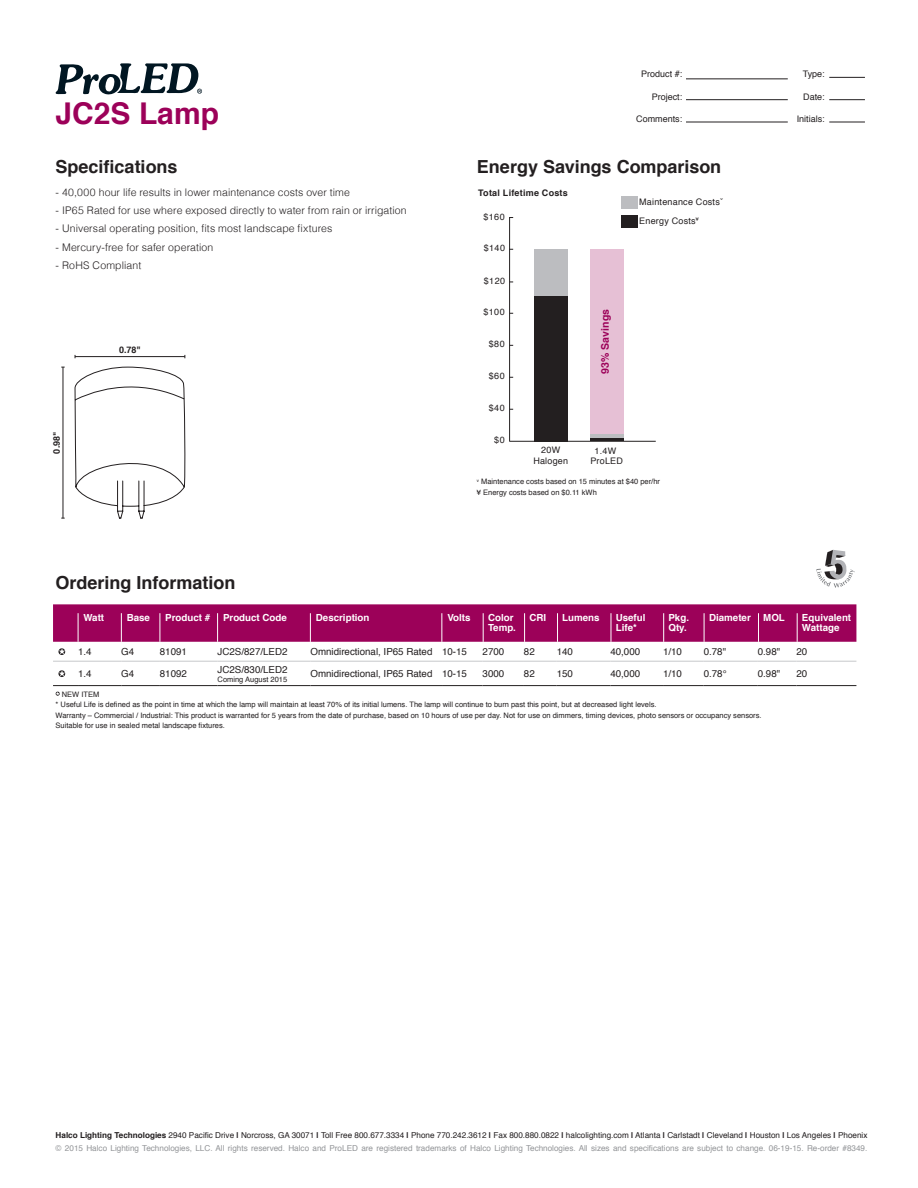
<style>
.page{position:relative;width:918px;height:1188px;background:#fff}
.page>*{position:absolute;margin:0;border:0;box-sizing:border-box;transform-origin:0 0}
.t1{font:700 30px "Helvetica";color:#9c0159}
.t2{font:700 18px "Helvetica";color:#231f20}
.t3{font:300 10.5px "Helvetica";letter-spacing:.01em;color:#231f20}
.t4{font:700 10.5px "Helvetica";letter-spacing:.01em;color:#9c0159}
.t5{font:9.75px "Helvetica";color:#231f20}
.t6{font:700 9.75px/9.9px "Helvetica";color:#fff}
.t7{font:9px/10.5px "Helvetica";letter-spacing:.025em;color:#231f20;text-align:center}
.t8{font:9px "Helvetica";color:#231f20}
.t9{font:700 9px "Helvetica";letter-spacing:.025em;color:#231f20}
.t10{font:8.1px "Helvetica";color:#231f20}
.t11{font:8.1px "Helvetica";color:#939598}
.t12{font:7.5px/10.5px "Helvetica";color:#231f20}
.s1{font-weight:700}
</style>
<div class="page">
<svg style="left:56px;top:63px;width:146px;height:31px"></svg>
<hr style="left:686px;top:79px;width:102px;height:1px;background:#231f20">
<hr style="left:829px;top:77px;width:36px;height:1px;background:#231f20">
<hr style="left:686px;top:99px;width:102px;height:1px;background:#231f20">
<hr style="left:829px;top:99px;width:36px;height:1px;background:#231f20">
<hr style="left:686px;top:122px;width:102px;height:1px;background:#231f20">
<hr style="left:829px;top:122px;width:36px;height:1px;background:#231f20">
<div style="left:621px;top:196px;width:16px;height:13px;background:#bcbdc0"></div>
<div style="left:621px;top:215px;width:16px;height:13px;background:#231f20"></div>
<hr style="left:510px;top:441px;width:146px;height:1px;background:#231f20">
<div style="left:535px;top:295px;width:33px;height:146px;background:#231f20"></div>
<div style="left:535px;top:249px;width:33px;height:46px;background:#bcbdc0"></div>
<svg style="left:590px;top:437px;width:34px;height:4px"></svg>
<hr style="left:590px;top:434px;width:34px;height:3px;background:#bcbdc0">
<hr style="left:509px;top:217px;width:1px;height:225px;background:#231f20">
<div style="left:590px;top:249px;width:34px;height:185px;background:#e6c0d5"></div>
<svg style="left:53px;top:685px;width:25px;height:1px"></svg>
<hr style="left:78px;top:685px;width:43px;height:1px;background:#231f20">
<hr style="left:121px;top:685px;width:39px;height:1px;background:#231f20">
<hr style="left:160px;top:685px;width:58px;height:1px;background:#231f20">
<hr style="left:218px;top:685px;width:93px;height:1px;background:#231f20">
<hr style="left:310px;top:685px;width:132px;height:1px;background:#231f20">
<hr style="left:442px;top:685px;width:41px;height:1px;background:#231f20">
<hr style="left:483px;top:685px;width:41px;height:1px;background:#231f20">
<hr style="left:524px;top:685px;width:33px;height:1px;background:#231f20">
<hr style="left:557px;top:685px;width:53px;height:1px;background:#231f20">
<hr style="left:610px;top:685px;width:53px;height:1px;background:#231f20">
<hr style="left:663px;top:685px;width:41px;height:1px;background:#231f20">
<hr style="left:704px;top:685px;width:54px;height:1px;background:#231f20">
<hr style="left:758px;top:685px;width:39px;height:1px;background:#231f20">
<hr style="left:797px;top:685px;width:59px;height:1px;background:#231f20">
<svg style="left:53px;top:661px;width:25px;height:1px"></svg>
<hr style="left:78px;top:661px;width:43px;height:1px;background:#c7c8ca">
<hr style="left:121px;top:661px;width:39px;height:1px;background:#c7c8ca">
<hr style="left:160px;top:661px;width:58px;height:1px;background:#c7c8ca">
<hr style="left:218px;top:661px;width:93px;height:1px;background:#c7c8ca">
<hr style="left:310px;top:661px;width:132px;height:1px;background:#c7c8ca">
<hr style="left:442px;top:661px;width:41px;height:1px;background:#c7c8ca">
<hr style="left:483px;top:661px;width:41px;height:1px;background:#c7c8ca">
<hr style="left:524px;top:661px;width:33px;height:1px;background:#c7c8ca">
<hr style="left:557px;top:661px;width:53px;height:1px;background:#c7c8ca">
<hr style="left:610px;top:661px;width:53px;height:1px;background:#c7c8ca">
<hr style="left:663px;top:661px;width:41px;height:1px;background:#c7c8ca">
<hr style="left:704px;top:661px;width:54px;height:1px;background:#c7c8ca">
<hr style="left:758px;top:661px;width:39px;height:1px;background:#c7c8ca">
<hr style="left:797px;top:661px;width:59px;height:1px;background:#c7c8ca">
<svg style="left:59px;top:648px;width:6px;height:6px"></svg>
<svg style="left:59px;top:670px;width:6px;height:6px"></svg>
<svg style="left:53px;top:604px;width:803px;height:38px;background:#9e085d"></svg>
<svg style="left:56px;top:692px;width:4px;height:4px"></svg>
<hr style="left:75px;top:356px;width:110px;height:1px;background:#231f20">
<hr style="left:63px;top:367px;width:1px;height:151px;background:#231f20">
<svg style="left:74px;top:366px;width:112px;height:153px"></svg>
<svg style="left:816px;top:550px;width:39px;height:38px"></svg>
<h1 class="t1" style="left:56px;top:89px;width:165px">JC2S Lamp</h1>
<h2 class="t2" style="left:56px;top:152px;width:124px">Specifications</h2>
<h3 class="t3" style="left:56px;top:183px;width:296px">- 40,000 hour life results in lower maintenance costs over time</h3>
<h3 class="t3" style="left:56px;top:201px;width:353px">- IP65 Rated for use where exposed directly to water from rain or irrigation</h3>
<h3 class="t3" style="left:56px;top:220px;width:278px">- Universal operating position, fits most landscape fixtures</h3>
<h3 class="t3" style="left:56px;top:238px;width:159px">- Mercury-free for safer operation</h3>
<h3 class="t3" style="left:56px;top:256px;width:87px">- RoHS Compliant</h3>
<p class="t9" style="left:49px;top:454px;width:23px;rotate:-90deg">0.98"</p>
<p class="t9" style="left:119px;top:343px;width:23px">0.78"</p>
<h2 class="t2" style="left:56px;top:569px;width:182px">Ordering Information</h2>
<p class="t8" style="left:641px;top:67px;width:43px">Product #:</p>
<p class="t7" style="left:803px;top:69px;width:24px">Type:</p>
<p class="t8" style="left:652px;top:89px;width:32px">Project:</p>
<p class="t8" style="left:636px;top:112px;width:48px">Comments:</p>
<p class="t7" style="left:803px;top:91px;width:23px">Date:</p>
<p class="t8" style="left:797px;top:112px;width:30px">Initials:</p>
<h2 class="t2" style="left:477px;top:152px;width:246px">Energy Savings Comparison</h2>
<p class="t9" style="left:478px;top:186px;width:91px">Total Lifetime Costs</p>
<p class="t7" style="left:483px;top:212px;width:23px">$160</p>
<p class="t7" style="left:484px;top:243px;width:23px">$140</p>
<p class="t7" style="left:484px;top:276px;width:23px">$120</p>
<p class="t7" style="left:483px;top:307px;width:23px">$100</p>
<p class="t7" style="left:489px;top:339px;width:17px">$80</p>
<p class="t7" style="left:489px;top:371px;width:17px">$60</p>
<p class="t7" style="left:489px;top:403px;width:17px">$40</p>
<p class="t7" style="left:494px;top:435px;width:12px">$0</p>
<p class="t7" style="left:533px;top:445px;width:36px">20W<br>Halogen</p>
<p class="t7" style="left:639px;top:192px;width:85px;line-height:19.2px;text-align:left">Maintenance Costsˇ<br>Energy Costs<sup>¥</sup></p>
<h3 class="t4" style="left:597px;top:374px;width:67px;rotate:-90deg">93% Savings</h3>
<p class="t7" style="left:590px;top:445px;width:34px">1.4W<br>ProLED</p>
<p class="t12" style="left:477px;top:477px;width:185px"><sup>v</sup> Maintenance costs based on 15 minutes at $40 per/hr ¥ Energy costs based on $0.11 kWh</p>
<h3 class="t6" style="left:83px;top:613px;width:22px">Watt</h3>
<h3 class="t6" style="left:127px;top:613px;width:25px">Base</h3>
<h3 class="t6" style="left:165px;top:613px;width:46px">Product #</h3>
<h3 class="t6" style="left:223px;top:613px;width:65px">Product Code</h3>
<h3 class="t6" style="left:316px;top:613px;width:55px">Description</h3>
<h3 class="t6" style="left:447px;top:613px;width:25px">Volts</h3>
<h3 class="t6" style="left:488px;top:613px;width:29px">Color<br>Temp.</h3>
<h3 class="t6" style="left:529px;top:613px;width:18px">CRI</h3>
<h3 class="t6" style="left:562px;top:613px;width:39px">Lumens</h3>
<h3 class="t6" style="left:616px;top:613px;width:31px">Useful<br>Life*</h3>
<h3 class="t6" style="left:668px;top:613px;width:22px">Pkg.<br>Qty.</h3>
<h3 class="t6" style="left:709px;top:613px;width:43px">Diameter</h3>
<h3 class="t6" style="left:763px;top:613px;width:23px">MOL</h3>
<h3 class="t6" style="left:802px;top:613px;width:51px">Equivalent<br>Wattage</h3>
<h3 class="t5" style="left:78px;top:644px;width:15px">1.4</h3>
<h3 class="t5" style="left:121px;top:644px;width:15px">G4</h3>
<h3 class="t5" style="left:160px;top:644px;width:29px">81091</h3>
<h3 class="t5" style="left:218px;top:644px;width:71px">JC2S/827/LED2</h3>
<h3 class="t5" style="left:311px;top:644px;width:158px">Omnidirectional, IP65 Rated 10-15</h3>
<h3 class="t5" style="left:483px;top:644px;width:23px">2700</h3>
<h3 class="t5" style="left:524px;top:644px;width:12px">82</h3>
<h3 class="t5" style="left:557px;top:644px;width:18px">140</h3>
<h3 class="t5" style="left:610px;top:644px;width:31px">40,000</h3>
<h3 class="t5" style="left:663px;top:644px;width:20px">1/10</h3>
<h3 class="t5" style="left:704px;top:644px;width:24px">0.78"</h3>
<h3 class="t5" style="left:758px;top:644px;width:24px">0.98"</h3>
<h3 class="t5" style="left:797px;top:644px;width:12px">20</h3>
<h3 class="t5" style="left:78px;top:666px;width:15px">1.4</h3>
<h3 class="t5" style="left:121px;top:666px;width:15px">G4</h3>
<h3 class="t5" style="left:160px;top:666px;width:29px">81092</h3>
<h3 class="t5" style="left:218px;top:662px;width:71px">JC2S/830/LED2</h3>
<p class="t12" style="left:218px;top:674px;width:71px">Coming August 2015</p>
<h3 class="t5" style="left:310px;top:666px;width:158px">Omnidirectional, IP65 Rated 10-15</h3>
<h3 class="t5" style="left:483px;top:666px;width:23px">3000</h3>
<h3 class="t5" style="left:524px;top:666px;width:12px">82</h3>
<h3 class="t5" style="left:557px;top:666px;width:18px">150</h3>
<h3 class="t5" style="left:610px;top:666px;width:31px">40,000</h3>
<h3 class="t5" style="left:663px;top:666px;width:20px">1/10</h3>
<h3 class="t5" style="left:704px;top:666px;width:24px">0.78°</h3>
<h3 class="t5" style="left:758px;top:666px;width:24px">0.98"</h3>
<h3 class="t5" style="left:797px;top:666px;width:12px">20</h3>
<p class="t12" style="left:56px;top:689px;width:708px;text-indent:6px">NEW ITEM<br>* Useful Life is defined as the point in time at which the lamp will maintain at least 70% of its initial lumens. The lamp will continue to burn past this point, but at decreased light levels.<br>Warranty – Commercial / Industrial: This product is warranted for 5 years from the date of purchase, based on 10 hours of use per day. Not for use on dimmers, timing devices, photo sensors or occupancy sensors.<br>Suitable for use in sealed metal landscape fixtures.</p>
<p class="t10" style="left:56px;top:1129px;width:813px"><span class="s1">Halco Lighting Technologies</span> 2940 Pacific Drive <span class="s1">|</span> Norcross, GA 30071 <span class="s1">|</span> Toll Free 800.677.3334 <span class="s1">|</span> Phone 770.242.3612 <span class="s1">|</span> Fax 800.880.0822 <span class="s1">|</span> halcolighting.com <span class="s1">|</span> Atlanta <span class="s1">|</span> Carlstadt <span class="s1">|</span> Cleveland <span class="s1">|</span> Houston <span class="s1">|</span> Los Angeles <span class="s1">|</span> Phoenix</p>
<p class="t11" style="left:56px;top:1141px;width:813px">© 2015 Halco Lighting Technologies, LLC. All rights reserved. Halco and ProLED are registered trademarks of Halco Lighting Technologies. All sizes and specifications are subject to change. 06-19-15. Re-order #8349.</p>
</div>
